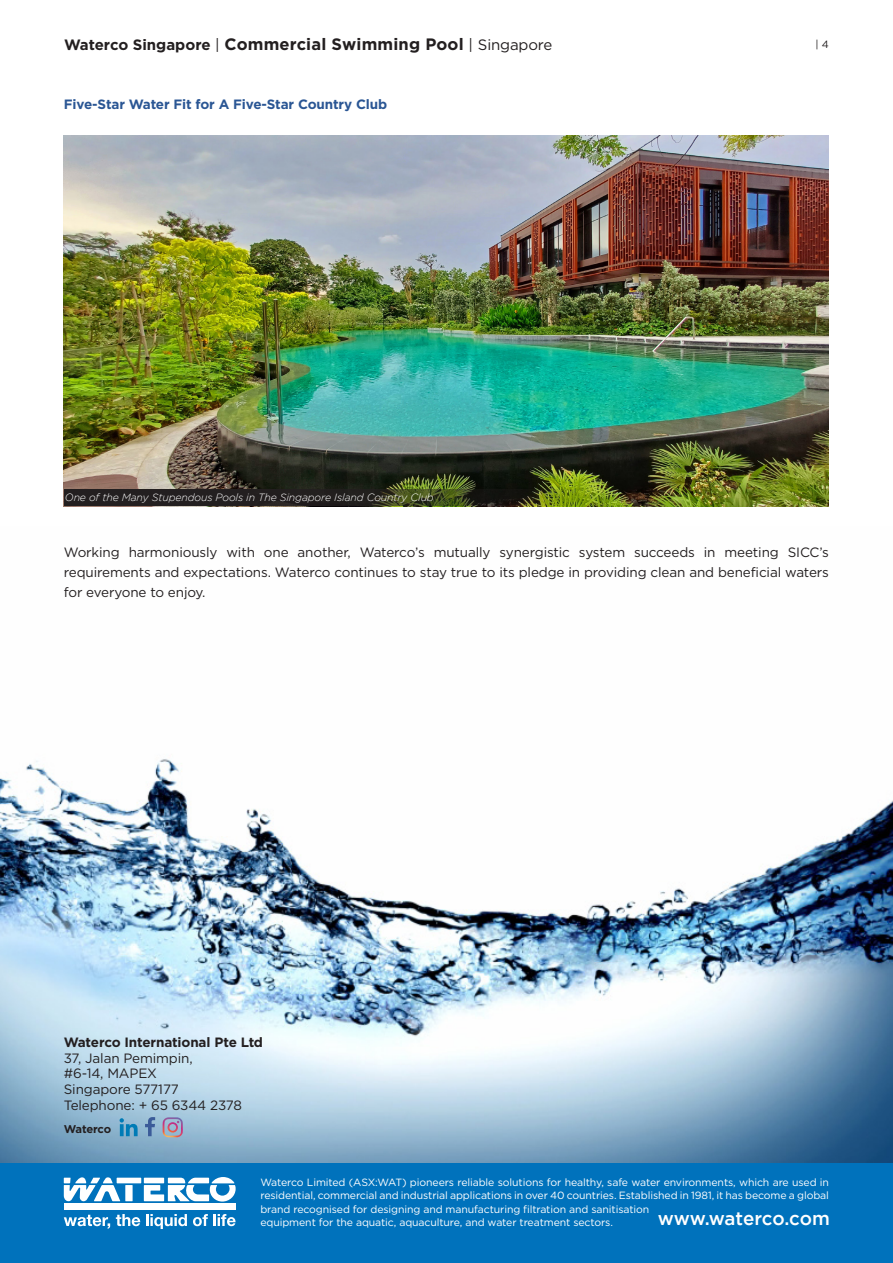
<style>
.page{position:relative;width:893px;height:1263px;background:#fff}
.page>*{position:absolute;margin:0;border:0;box-sizing:border-box;transform-origin:0 0}
.t1{font:500 18.75px "Gotham";letter-spacing:-.01em;color:#fff}
.t2{font:700 16.5px "Gotham HTF";letter-spacing:.01em;color:#231f20}
.t3{font:13.5px/20.2px "Gotham HTF";letter-spacing:-.01em;color:#231f20;text-align:justify}
.t4{font:700 13.5px "Gotham HTF";letter-spacing:-.01em;color:#2a5694}
.t5{font:700 13.5px "Gotham HTF";letter-spacing:-.01em;color:#231f20}
.t6{font:700 11.25px "Gotham HTF";letter-spacing:-.025em;color:#231f20}
.t7{font:10.5px/13.5px "Gotham HTF";letter-spacing:-.01em;color:#fff}
.t8{font:italic 300 10.5px "Gotham";letter-spacing:-.01em;color:#fff}
.t9{font:10.5px "Gotham HTF";color:#231f20}
.s1{font-size:15px}
.s2{font-weight:400;font-size:15px}
</style>
<div class="page">
<img style="left:0;top:759px;width:893px;height:404px">
<div style="left:0;top:1163px;width:893px;height:100px;background:#0072bc"></div>
<svg style="left:64px;top:1177px;width:56px;height:24px"></svg>
<div style="left:64px;top:1203px;width:172px;height:7px;background:#fff"></div>
<svg style="left:64px;top:1215px;width:46px;height:14px"></svg>
<svg style="left:116px;top:1214px;width:24px;height:12px"></svg>
<svg style="left:146px;top:1214px;width:41px;height:15px"></svg>
<svg style="left:193px;top:1214px;width:43px;height:12px"></svg>
<div style="left:125px;top:1185px;width:8px;height:16px;background:#fff"></div>
<div style="left:117px;top:1178px;width:24px;height:5px;background:#fff"></div>
<svg style="left:144px;top:1177px;width:92px;height:24px"></svg>
<img style="left:64px;top:136px;width:765px;height:370px">
<svg style="left:145px;top:1117px;width:10px;height:19px"></svg>
<svg style="left:163px;top:1117px;width:20px;height:20px"></svg>
<svg style="left:120px;top:1118px;width:18px;height:18px"></svg>
<svg style="left:64px;top:489px;width:548px;height:17px;background:#32351c"></svg>
<p class="t2" style="left:64px;top:34px;width:490px"><span class="s1">Waterco Singapore</span> <span class="s2">|</span> Commercial Swimming Pool <span class="s2">| Singapore</span></p>
<p class="t4" style="left:64px;top:97px;width:325px">Five-Star Water Fit for A Five-Star Country Club</p>
<p class="t8" style="left:65px;top:491px;width:370px">One of the Many Stupendous Pools in The Singapore Island Country Club</p>
<p class="t9" style="left:815px;top:38px;width:15px">| 4</p>
<p class="t3" style="left:64px;top:541px;width:767px">Working harmoniously with one another, Waterco’s mutually synergistic system succeeds in meeting SICC’s requirements and expectations. Waterco continues to stay true to its pledge in providing clean and beneficial waters for everyone to enjoy.</p>
<p class="t5" style="left:64px;top:1034px;width:201px">Waterco International Pte Ltd</p>
<p class="t3" style="left:64px;top:1047px;width:130px">37, Jalan Pemimpin,</p>
<p class="t3" style="left:64px;top:1063px;width:95px">#6-14, MAPEX</p>
<p class="t3" style="left:64px;top:1079px;width:117px">Singapore 577177</p>
<p class="t3" style="left:64px;top:1095px;width:180px">Telephone: + 65 6344 2378</p>
<p class="t6" style="left:64px;top:1123px;width:49px">Waterco</p>
<p class="t7" style="left:260px;top:1175px;width:570px">Waterco Limited (ASX:WAT) pioneers reliable solutions for healthy, safe water environments, which are used in residential, commercial and industrial applications in over 40 countries. Established in 1981, it has become a global brand recognised for designing and manufacturing filtration and sanitisation<br>equipment for the aquatic, aquaculture, and water treatment sectors.</p>
<p class="t1" style="left:658px;top:1208px;width:174px">www.waterco.com</p>
</div>
